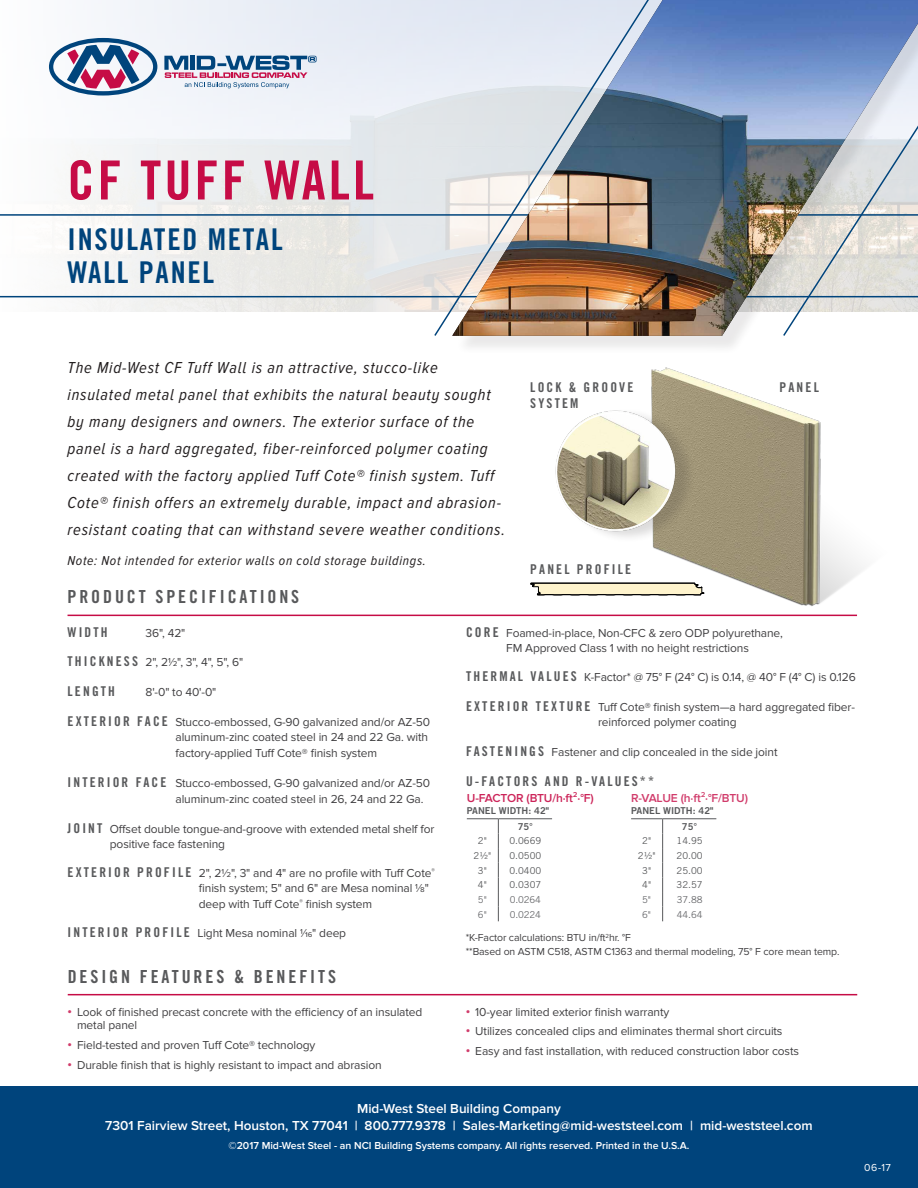
<style>
.page{position:relative;width:918px;height:1188px;background:#fff}
.page>*{position:absolute;margin:0;border:0;box-sizing:border-box;transform-origin:0 0}
.t1{font:54px "Trade Gothic Bold Cond Twenty";letter-spacing:.06em;color:#c60c46}
.t2{font:30px/33px "Trade Gothic Bold Cond Twenty";letter-spacing:.06em;color:#00447c}
.t3{font:18px "Trade Gothic Bold Cond Twenty";letter-spacing:.16em;color:#58595b}
.t4{font:italic 16.5px/27px "Proxima Nova A Cond";letter-spacing:.05em;color:#231f20}
.t5{font:600 13.5px/16.2px "Proxima Nova";color:#fff;text-align:center}
.t6{font:13.5px/16.2px "Trade Gothic Bold Cond Twenty";letter-spacing:.16em;color:#58595b}
.t7{font:italic 13.5px "Proxima Nova A Cond";letter-spacing:.05em;color:#231f20}
.t8{font:12px/15px "Proxima Nova";letter-spacing:-.01em;color:#414042}
.t9{font:600 12px "Proxima Nova";letter-spacing:-.01em;color:#cc2459}
.t10{font:600 12px "Proxima Nova";letter-spacing:-.01em;color:#d13c6b}
.t11{font:10.5px/13.5px "Proxima Nova";letter-spacing:-.01em;color:#414042}
.t12{font:600 10.5px "Proxima Nova";color:#fff}
.t13{font:10.5px "Proxima Nova";color:#fff}
.t14{font:9.45px "Trade Gothic";color:#58595b}
.t15{font:9.45px/15.9px "Trade Gothic Bold Two";color:#58595b}
.t16{font:9.45px "Trade Gothic";letter-spacing:-.01em;color:#696a6d}
.s1{font-family:"Trade Gothic Bold Cond Twenty";font-size:13.5px;color:#58595b}
.s2{font-weight:700;font-size:12.75px;color:#d13c6b}
</style>
<div class="page">
<div style="left:0;top:1087px;width:918px;height:101px;background:#00447c"></div>
<svg style="left:0;top:0;width:433px;height:312px"></svg>
<hr style="left:0;top:214px;width:918px;height:2px;background:#00447c">
<hr style="left:0;top:296px;width:918px;height:1px;background:#00447c">
<svg style="left:433px;top:0;width:19px;height:336px;background:#e2e5e9"></svg>
<div style="left:456px;top:0;width:462px;height:355px;background:#231f20;opacity:.1"></div>
<img style="left:452px;top:0;width:466px;height:336px">
<img style="left:642px;top:367px;width:222px;height:239px">
<div style="left:560px;top:408px;width:136px;height:135px;background:#231f20;opacity:.16"></div>
<img style="left:555px;top:396px;width:140px;height:143px">
<div style="left:556px;top:412px;width:118px;height:119px;border:2px solid #fff;border-radius:50%"></div>
<hr style="left:68px;top:615px;width:789px;height:1px;background:#c60c46">
<hr style="left:68px;top:994px;width:789px;height:1px;background:#c60c46">
<hr style="left:467px;top:818px;width:31px;height:1px;background:#58595b">
<hr style="left:498px;top:818px;width:54px;height:1px;background:#58595b">
<svg style="left:498px;top:819px;width:1px;height:102px"></svg>
<hr style="left:631px;top:818px;width:32px;height:1px;background:#58595b">
<hr style="left:663px;top:818px;width:53px;height:1px;background:#58595b">
<svg style="left:662px;top:819px;width:1px;height:102px"></svg>
<svg style="left:530px;top:583px;width:174px;height:12px;background:#d4cbad"></svg>
<svg style="left:49px;top:38px;width:108px;height:58px"></svg>
<svg style="left:164px;top:55px;width:153px;height:33px"></svg>
<h1 class="t1" style="left:68px;top:147px;width:308px">CF TUFF WALL</h1>
<h2 class="t2" style="left:68px;top:223px;width:217px">INSULATED METAL<br>WALL PANEL</h2>
<p class="t4" style="left:68px;top:354px;width:439px">The Mid-West CF Tuff Wall is an attractive, stucco-like<br>insulated metal panel that exhibits the natural beauty sought by many designers and owners. The exterior surface of the panel is a hard aggregated, fiber-reinforced polymer coating created with the factory applied Tuff Cote® finish system. Tuff Cote® finish offers an extremely durable, impact and abrasion&shy;resistant coating that can withstand severe weather conditions.</p>
<p class="t7" style="left:68px;top:553px;width:360px">Note: Not intended for exterior walls on cold storage buildings.</p>
<h3 class="t3" style="left:68px;top:586px;width:233px">PRODUCT SPECIFICATIONS</h3>
<p class="t6" style="left:68px;top:624px;width:42px">WIDTH</p>
<p class="t8" style="left:146px;top:625px;width:41px">36", 42"</p>
<p class="t8" style="left:68px;top:655px;width:177px"><span class="s1">T H I C K N E S S</span> 2", 21/2", 3", 4", 5", 6"</p>
<p class="t6" style="left:68px;top:683px;width:49px">LENGTH</p>
<p class="t8" style="left:146px;top:685px;width:72px">8'-0" to 40'-0"</p>
<p class="t8" style="left:68px;top:715px;width:364px;text-align:right"><span class="s1">E X T E R I O R FA C E</span> Stucco-embossed, G-90 galvanized and/or AZ-50 aluminum-zinc coated steel in 24 and 22 Ga. with</p>
<p class="t8" style="left:176px;top:746px;width:203px">factory-applied Tuff Cote® finish system</p>
<p class="t8" style="left:176px;top:775px;width:256px;line-height:16.2px;text-indent:-108px"><span class="s1">I N T E R I O R FA C E</span> Stucco-embossed, G-90 galvanized and/or AZ-50 aluminum-zinc coated steel in 26, 24 and 22 Ga.</p>
<p class="t8" style="left:110px;top:821px;width:326px;text-indent:-42px"><span class="s1">J O I N T</span> Offset double tongue-and-groove with extended metal shelf for positive face fastening</p>
<p class="t8" style="left:199px;top:866px;width:237px;text-indent:-131px"><span class="s1">E X T E R I O R P R O F I L E</span> 2", 2½", 3" and 4" are no profile with Tuff Cote<sup>® </sup>finish system; 5" and 6" are Mesa nominal ⅛" deep with Tuff Cote<sup>®</sup> finish system</p>
<p class="t8" style="left:68px;top:926px;width:280px"><span class="s1">I N T E R I O R P R O F I L E</span> Light Mesa nominal 1/16" deep</p>
<p class="t6" style="left:530px;top:379px;width:105px">LOCK &amp; GROOVE<br>SYSTEM</p>
<p class="t6" style="left:780px;top:379px;width:41px">PANEL</p>
<p class="t6" style="left:530px;top:561px;width:102px">PANEL PROFILE</p>
<p class="t8" style="left:466px;top:625px;width:318px;text-align:center"><span class="s1">C O R E</span> Foamed-in-place, Non-CFC &amp; zero ODP polyurethane,<br>FM Approved Class 1 with no height restrictions</p>
<p class="t8" style="left:466px;top:670px;width:391px"><span class="s1">T H E R M A L VA L U E S</span> K-Factor* @ 75° F (24° C) is 0.14, @ 40° F (4° C) is 0.126</p>
<p class="t8" style="left:598px;top:700px;width:258px;text-indent:-132px"><span class="s1">E X T E R I O R T E X T U R E</span> Tuff Cote® finish system—a hard aggregated fiber&shy;reinforced polymer coating</p>
<p class="t8" style="left:466px;top:745px;width:313px"><span class="s1">FA S T E N I N G S</span> Fastener and clip concealed in the side joint</p>
<p class="t6" style="left:466px;top:773px;width:190px">U-FACTORS AND R-VALUES**</p>
<p class="t9" style="left:467px;top:791px;width:128px">U-FACTOR (BTU/h·ft²·°F)</p>
<p class="t10" style="left:631px;top:791px;width:118px">R-VALUE (h·ft²·°F/BTU)</p>
<p class="t15" style="left:518px;top:803px;width:33px;text-indent:-51px">PANEL WIDTH: 42"<br>75°</p>
<p class="t14" style="left:478px;top:835px;width:10px">2"</p>
<p class="t14" style="left:509px;top:835px;width:33px">0.0669</p>
<p class="t14" style="left:474px;top:850px;width:19px">2½"</p>
<p class="t14" style="left:509px;top:850px;width:33px">0.0500</p>
<p class="t14" style="left:478px;top:865px;width:10px">3"</p>
<p class="t14" style="left:509px;top:865px;width:33px">0.0400</p>
<p class="t14" style="left:478px;top:879px;width:10px">4"</p>
<p class="t14" style="left:509px;top:879px;width:33px">0.0307</p>
<p class="t16" style="left:478px;top:894px;width:10px">5"</p>
<p class="t16" style="left:510px;top:894px;width:33px">0.0264</p>
<p class="t16" style="left:478px;top:909px;width:10px">6"</p>
<p class="t16" style="left:510px;top:909px;width:33px">0.0224</p>
<p class="t15" style="left:682px;top:803px;width:33px;text-indent:-51px">PANEL WIDTH: 42"<br>75°</p>
<p class="t14" style="left:642px;top:835px;width:10px">2"</p>
<p class="t14" style="left:677px;top:835px;width:28px">14.95</p>
<p class="t14" style="left:638px;top:850px;width:19px">2½"</p>
<p class="t14" style="left:677px;top:850px;width:28px">20.00</p>
<p class="t14" style="left:642px;top:865px;width:10px">3"</p>
<p class="t14" style="left:677px;top:865px;width:28px">25.00</p>
<p class="t14" style="left:642px;top:879px;width:10px">4"</p>
<p class="t14" style="left:677px;top:879px;width:28px">32.57</p>
<p class="t16" style="left:642px;top:894px;width:10px">5"</p>
<p class="t16" style="left:677px;top:894px;width:27px">37.88</p>
<p class="t16" style="left:642px;top:909px;width:10px">6"</p>
<p class="t16" style="left:677px;top:909px;width:27px">44.64</p>
<p class="t11" style="left:466px;top:931px;width:375px">*K-Factor calculations: BTU in/ft<sup>2</sup>hr. °F<br>**Based on ASTM C518, ASTM C1363 and thermal modeling, 75° F core mean temp.</p>
<h3 class="t3" style="left:68px;top:965px;width:270px">DESIGN FEATURES &amp; BENEFITS</h3>
<p class="t8" style="left:77px;top:1005px;width:347px;line-height:13.5px;text-indent:-10px"><span class="s2">•</span> Look of finished precast concrete with the efficiency of an insulated metal panel</p>
<p class="t8" style="left:68px;top:1038px;width:250px"><span class="s2">•</span> Field-tested and proven Tuff Cote® technology</p>
<p class="t8" style="left:68px;top:1057px;width:316px"><span class="s2">•</span> Durable finish that is highly resistant to impact and abrasion</p>
<p class="t8" style="left:466px;top:1004px;width:205px"><span class="s2">•</span> 10-year limited exterior finish warranty</p>
<p class="t8" style="left:466px;top:1024px;width:318px"><span class="s2">•</span> Utilizes concealed clips and eliminates thermal short circuits</p>
<p class="t8" style="left:466px;top:1044px;width:335px"><span class="s2">•</span> Easy and fast installation, with reduced construction labor costs</p>
<p class="t5" style="left:105px;top:1101px;width:709px">Mid-West Steel Building Company<br>7301 Fairview Street, Houston, TX 77041 | 800.777.9378 | Sales-Marketing@mid-weststeel.com | mid-weststeel.com</p>
<p class="t12" style="left:229px;top:1140px;width:462px">©2017 Mid-West Steel - an NCI Building Systems company. All rights reserved. Printed in the U.S.A.</p>
<p class="t13" style="left:864px;top:1161px;width:28px">06-17</p>
</div>
